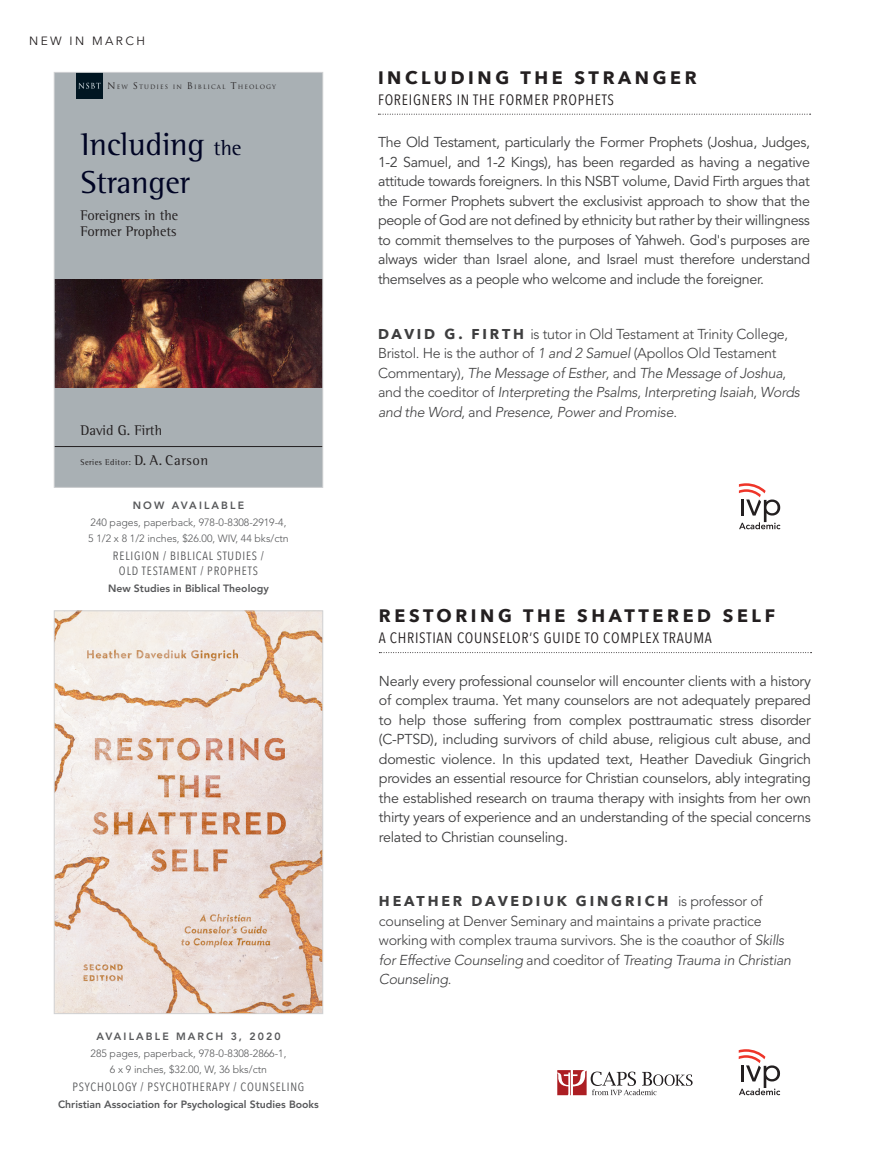
<style>
.page{position:relative;width:891px;height:1161px;background:#fff}
.page>*{position:absolute;margin:0;border:0;box-sizing:border-box;transform-origin:0 0}
.t1{font:32.55px/37.3px "Rotis Semi Serif";letter-spacing:-.005em;color:#000424}
.New_Title{font:700 18px "Avenir Next";letter-spacing:.2em;color:#231f20}
.New_Subtitle{font:15px "Avenir Next Condensed";letter-spacing:.05em;color:#231f20}
.t2{font:14.4px/16px "Rotis Semi Serif";color:#231f20}
.New_Description{font:14.25px/19.5px "Avenir LT Std";letter-spacing:-.025em;color:#3e3e3f;text-align:justify}
.New_Author_Bio{font:italic 300 14.25px/19.5px "Avenir LT Std";letter-spacing:-.02em;color:#3e3e3f}
.New_Author_Bio-2{font:300 14.25px/19.5px "Avenir LT Std";letter-spacing:-.02em;color:#3e3e3f}
.New_BISAC{font:12px/15px "Avenir Next Condensed";letter-spacing:.07em;color:#57585a;text-align:center}
.New_Release_Month{font:12px "Avenir Next";letter-spacing:.2em;color:#231f20}
.New_SPECS{font:300 10.5px/16.5px "Avenir LT Std";color:#57585a}
.New_Series_Label{font:800 10.5px "Avenir LT Std";color:#57585a}
.New_Available_Date{font:800 10.5px "Avenir LT Std";letter-spacing:.2em;color:#57585a}
.t3{font:8.4px "Rotis Semi Serif";letter-spacing:.05em;color:#231f20}
.t4{font:5.85px "Trajan";letter-spacing:.18em;color:#231f20}
.s1{font-size:9px}
.s2{font-size:21.75px}
.s3{font-size:14.4px}
.s4{font-family:"Avenir Next";font-weight:700;font-style:normal}
.s5{font-style:normal}
.s6{font-family:"Avenir Next";font-weight:700}
.s7{font-style:italic}
</style>
<div class="page">
<svg style="left:378px;top:114px;width:433px;height:1px"></svg>
<svg style="left:379px;top:652px;width:433px;height:1px"></svg>
<div style="left:54px;top:72px;width:269px;height:415px;background:#a9b0b4"></div>
<hr style="left:54px;top:446px;width:269px;height:1px;background:#231f20">
<img style="left:56px;top:279px;width:265px;height:108px">
<img style="left:77px;top:74px;width:25px;height:24px">
<div style="left:54px;top:72px;width:269px;height:416px;border:1px solid #d1d2d4"></div>
<img style="left:56px;top:612px;width:265px;height:400px">
<div style="left:54px;top:610px;width:269px;height:404px;border:1px solid #d1d2d4"></div>
<svg style="left:739px;top:483px;width:41px;height:46px"></svg>
<svg style="left:739px;top:1049px;width:41px;height:46px"></svg>
<svg style="left:557px;top:1070px;width:136px;height:25px"></svg>
<p class="New_Release_Month" style="left:29px;top:31px;width:117px">NEW IN MARCH</p>
<p class="t4" style="left:107px;top:83px;width:171px"><span class="s1">N</span>EW <span class="s1">S</span>TUDIES IN <span class="s1">B</span>IBLICAL <span class="s1">T</span>HEOLOGY</p>
<p class="t1" style="left:81px;top:126px;width:162px">Including <span class="s2">the<br></span>Stranger</p>
<p class="t2" style="left:81px;top:207px;width:99px">Foreigners in the<br>Former Prophets</p>
<p class="t2" style="left:80px;top:422px;width:83px">David G. Firth</p>
<p class="t3" style="left:81px;top:457px;width:129px">Series Editor: <span class="s3">D. A. Carson</span></p>
<p class="New_Available_Date" style="left:133px;top:499px;width:113px">NOW AVAILABLE</p>
<p class="New_SPECS" style="left:88px;top:514px;width:202px">240 pages, paperback, 978-0-8308-2919-4,<br>5 1/2 x 8 1/2 inches, $26.00, WIV, 44 bks/ctn</p>
<p class="New_BISAC" style="left:113px;top:548px;width:153px">RELIGION / BIBLICAL STUDIES /<br>OLD TESTAMENT / PROPHETS</p>
<p class="New_Series_Label" style="left:108px;top:582px;width:162px">New Studies in Biblical Theology</p>
<p class="New_Available_Date" style="left:96px;top:1030px;width:186px">AVAILABLE MARCH 3, 2020</p>
<p class="New_SPECS" style="left:91px;top:1045px;width:197px;text-align:center">285 pages, paperback, 978-0-8308-2866-1,<br>6 x 9 inches, $32.00, W, 36 bks/ctn</p>
<p class="New_BISAC" style="left:73px;top:1079px;width:233px">PSYCHOLOGY / PSYCHOTHERAPY / COUNSELING</p>
<p class="New_Series_Label" style="left:58px;top:1098px;width:262px">Christian Association for Psychological Studies Books</p>
<p class="New_Title" style="left:378px;top:62px;width:320px">INCLUDING THE STRANGER</p>
<p class="New_Subtitle" style="left:378px;top:87px;width:238px">FOREIGNERS IN THE FORMER PROPHETS</p>
<p class="New_Description" style="left:378px;top:133px;width:434px">The Old Testament, particularly the Former Prophets (Joshua, Judges, 1-2 Samuel, and 1-2 Kings), has been regarded as having a negative attitude towards foreigners. In this NSBT volume, David Firth argues that the Former Prophets subvert the exclusivist approach to show that the people of God are not defined by ethnicity but rather by their willingness to commit themselves to the purposes of Yahweh. God's purposes are always wider than Israel alone, and Israel must therefore understand themselves as a people who welcome and include the foreigner.</p>
<p class="New_Author_Bio" style="left:378px;top:324px;width:424px"><span class="s4">D A V I D G . F I R T H</span> <span class="s5">is tutor in Old Testament at Trinity College, Bristol. He is the author of</span> 1 and 2 Samuel <span class="s5">(Apollos Old Testament Commentary),</span> The Message of Esther<span class="s5">, and</span> The Message of Joshua<span class="s5">, and the coeditor of</span> Interpreting the Psalms<span class="s5">,</span> Interpreting Isaiah<span class="s5">,</span> Words and the Word<span class="s5">, and</span> Presence, Power and Promise<span class="s5">.</span></p>
<p class="New_Title" style="left:379px;top:601px;width:398px">RESTORING THE SHATTERED SELF</p>
<p class="New_Subtitle" style="left:379px;top:625px;width:334px">A CHRISTIAN COUNSELOR’S GUIDE TO COMPLEX TRAUMA</p>
<p class="New_Description" style="left:379px;top:671px;width:434px">Nearly every professional counselor will encounter clients with a history of complex trauma. Yet many counselors are not adequately prepared to help those suffering from complex posttraumatic stress disorder (C-PTSD), including survivors of child abuse, religious cult abuse, and domestic violence. In this updated text, Heather Davediuk Gingrich provides an essential resource for Christian counselors, ably integrating the established research on trauma therapy with insights from her own thirty years of experience and an understanding of the special concerns related to Christian counseling.</p>
<p class="New_Author_Bio-2" style="left:379px;top:892px;width:414px"><span class="s6">HEATHER DAVEDIUK GINGRICH</span> is professor of counseling at Denver Seminary and maintains a private practice working with complex trauma survivors. She is the coauthor of <span class="s7">Skills for Effective Counseling</span> and coeditor of <span class="s7">Treating Trauma in Christian Counseling</span>.</p>
</div>
